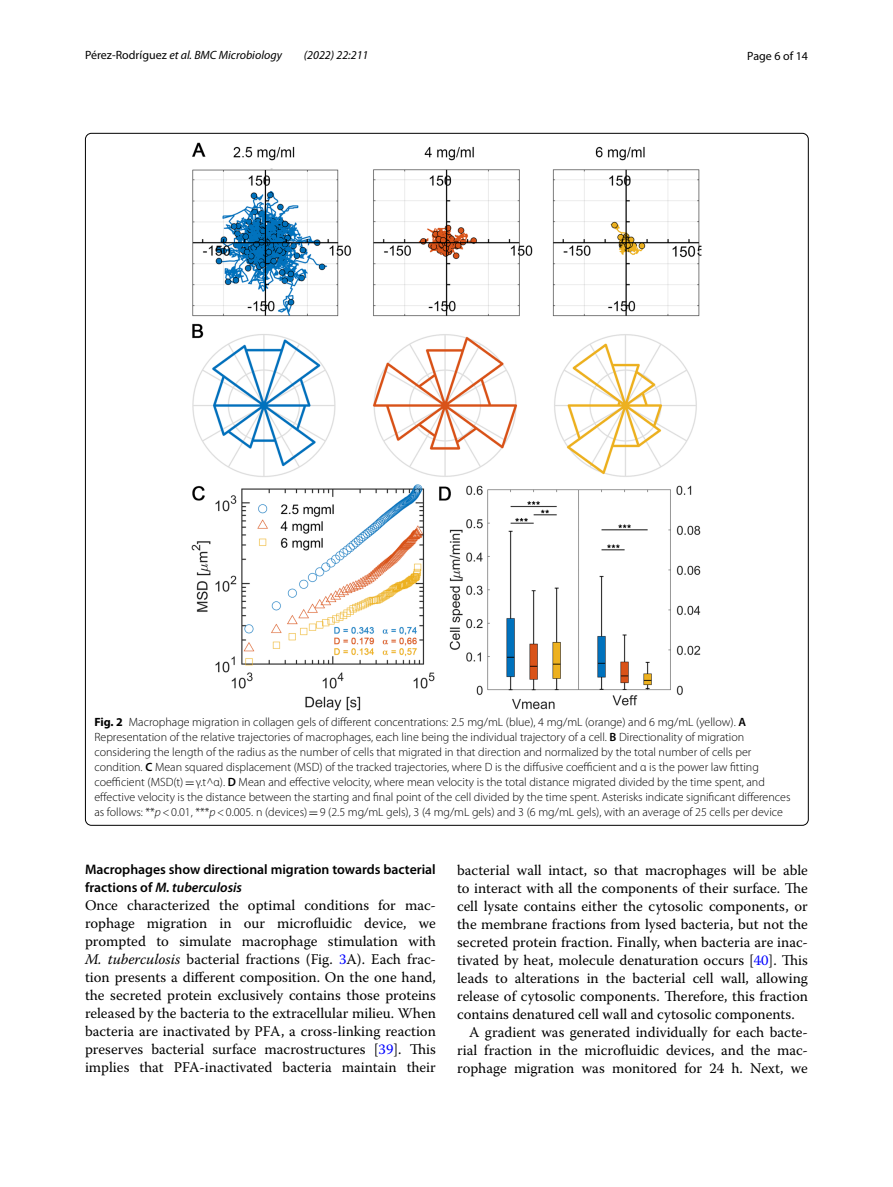
<style>
.page{position:relative;width:893px;height:1187px;background:#fff}
.page>*{position:absolute;margin:0;border:0;box-sizing:border-box;transform-origin:0 0}
.t1{font:14.7px/18px "Warnock Pro";color:#000;text-align:justify}
.t2{font:600 13.8px/18px "Myriad Pro";color:#000}
.t3{font:300 12px/15px "Myriad Pro";color:#000}
.t4{font:italic 12px "Myriad Pro";color:#000}
.t5{font:12px "Myriad Pro";color:#000}
.s1{font-style:normal}
.s2{font-weight:700}
.s3{font-weight:600}
.s4{font-family:"MTSY";font-weight:400}
.s5{font-style:italic}
.s6{color:#00f}
</style>
<div class="page">
<img style="left:192px;top:142px;width:510px;height:568px">
<p class="t4" style="left:85px;top:48px;width:198px"><span class="s1">Pérez‑Rodríguez</span> et al. BMC Microbiology</p>
<p class="t4" style="left:304px;top:48px;width:66px">(2022) 22:211</p>
<p class="t5" style="left:747px;top:48px;width:62px">Page 6 of 14</p>
<p class="t3" style="left:94px;top:714px;width:698px"><span class="s2">Fig. 2</span> Macrophage migration in collagen gels of different concentrations: 2.5 mg/mL (blue), 4 mg/mL (orange) and 6 mg/mL (yellow). <span class="s3">A </span>Representation of the relative trajectories of macrophages, each line being the individual trajectory of a cell. <span class="s3">B</span> Directionality of migration considering the length of the radius as the number of cells that migrated in that direction and normalized by the total number of cells per condition. <span class="s3">C</span> Mean squared displacement (MSD) of the tracked trajectories, where D is the diffusive coefficient and α is the power law fitting coefficient (MSD(t)<span class="s4">=</span>γ.t^α). <span class="s3">D</span> Mean and effective velocity, where mean velocity is the total distance migrated divided by the time spent, and effective velocity is the distance between the starting and final point of the cell divided by the time spent. Asterisks indicate significant differences as follows: **<span class="s5">p</span>&lt;0.01, ***<span class="s5">p</span>&lt;0.005. n (devices)<span class="s4">=</span>9 (2.5 mg/mL gels), 3 (4 mg/mL gels) and 3 (6 mg/mL gels), with an average of 25 cells per device</p>
<p class="t2" style="left:85px;top:860px;width:352px">Macrophages show directional migration towards bacterial fractions of <span class="s5">M. tuberculosis</span></p>
<p class="t1" style="left:85px;top:896px;width:352px">Once characterized the optimal conditions for mac&shy;rophage migration in our microfluidic device, we prompted to simulate macrophage stimulation with <span class="s5">M. tuberculosis</span> bacterial fractions (Fig. <span class="s6">3</span>A). Each frac&shy;tion presents a different composition. On the one hand, the secreted protein exclusively contains those proteins released by the bacteria to the extracellular milieu. When bacteria are inactivated by PFA, a cross-linking reaction preserves bacterial surface macrostructures [<span class="s6">39</span>]. This implies that PFA-inactivated bacteria maintain their</p>
<p class="t1" style="left:457px;top:860px;width:352px">bacterial wall intact, so that macrophages will be able</p>
<p class="t1" style="left:457px;top:878px;width:352px">to interact with all the components of their surface. The</p>
<p class="t1" style="left:457px;top:896px;width:352px">cell lysate contains either the cytosolic components, or</p>
<p class="t1" style="left:457px;top:914px;width:352px">the membrane fractions from lysed bacteria, but not the</p>
<p class="t1" style="left:457px;top:932px;width:352px">secreted protein fraction. Finally, when bacteria are inac-</p>
<p class="t1" style="left:457px;top:950px;width:352px">tivated by heat, molecule denaturation occurs [<span class="s6">40</span>]. This</p>
<p class="t1" style="left:457px;top:968px;width:352px">leads to alterations in the bacterial cell wall, allowing</p>
<p class="t1" style="left:457px;top:986px;width:352px">release of cytosolic components. Therefore, this fraction</p>
<p class="t1" style="left:457px;top:1004px;width:339px">contains denatured cell wall and cytosolic components.</p>
<p class="t1" style="left:469px;top:1022px;width:340px">A gradient was generated individually for each bacte-</p>
<p class="t1" style="left:457px;top:1040px;width:352px">rial fraction in the microfluidic devices, and the mac-</p>
<p class="t1" style="left:457px;top:1058px;width:352px">rophage migration was monitored for 24 h. Next, we</p>
</div>
